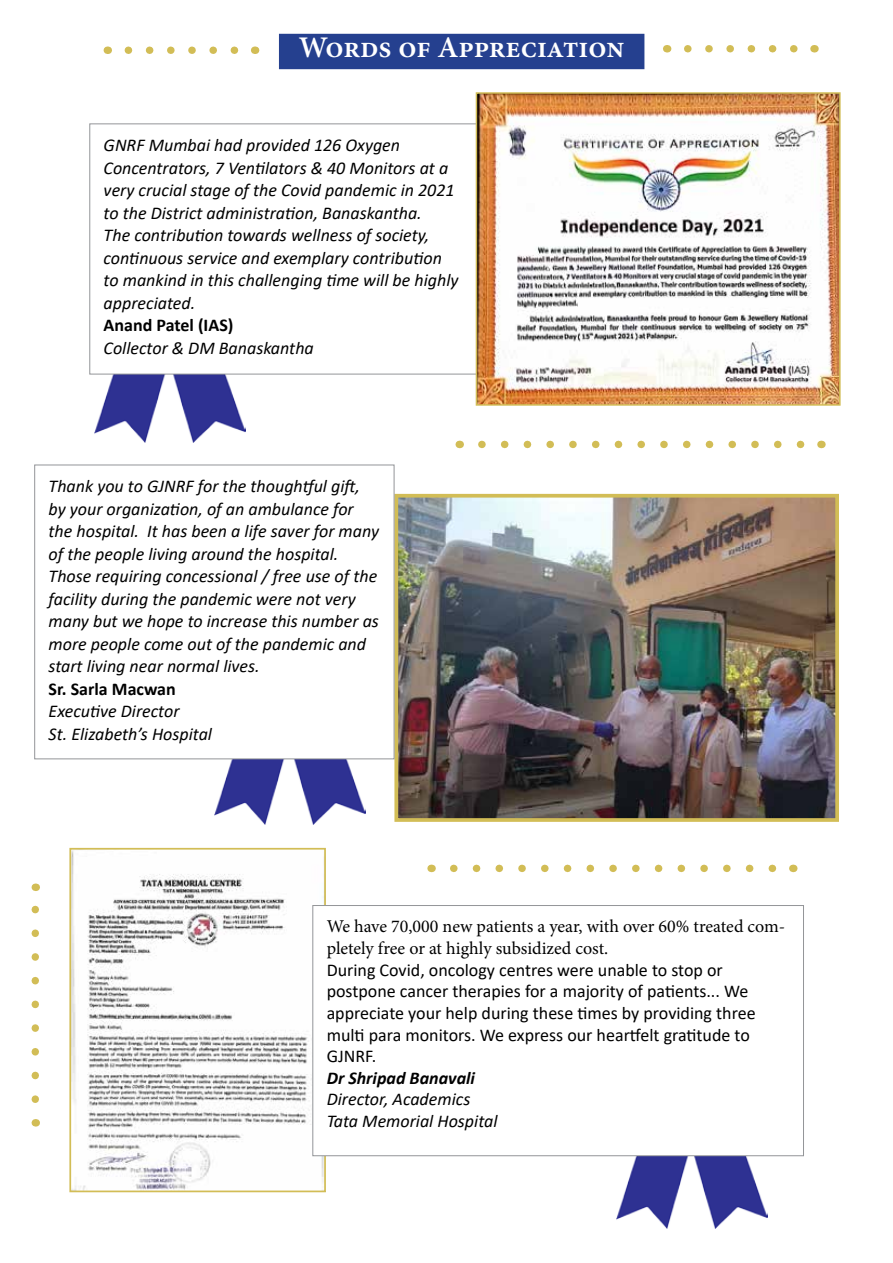
<style>
.page{position:relative;width:893px;height:1263px;background:#fff}
.page>*{position:absolute;margin:0;border:0;box-sizing:border-box;transform-origin:0 0}
.t1{font:600 30px "Minion Pro";letter-spacing:-.005em;color:#fff}
.t2{font:italic 18px/22.5px "Calibri";color:#000}
.t3{font:18px/21.6px "Calibri";color:#000}
.t4{font:18px/21.6px "Minion Pro";color:#000}
.t5{font:700 18px "Calibri";color:#000}
.t6{font:italic 700 18px "Calibri";color:#000}
</style>
<div class="page">
<img style="left:214px;top:759px;width:151px;height:65px">
<img style="left:617px;top:1156px;width:151px;height:72px">
<img style="left:95px;top:374px;width:151px;height:69px">
<div style="left:89px;top:123px;width:396px;height:251px;border:1px solid #939598"></div>
<img style="left:399px;top:499px;width:435px;height:318px">
<div style="left:394px;top:494px;width:445px;height:328px;border:4px solid #d2bd56"></div>
<img style="left:479px;top:95px;width:359px;height:308px">
<div style="left:476px;top:92px;width:365px;height:314px;border:2px solid #d2bd56"></div>
<div style="left:34px;top:465px;width:360px;height:294px;border:1px solid #939598"></div>
<img style="left:72px;top:851px;width:251px;height:338px">
<div style="left:69px;top:848px;width:257px;height:344px;border:2px solid #d2bd56"></div>
<div style="left:313px;top:905px;width:490px;height:251px;background:#fff"></div>
<div style="left:312px;top:905px;width:492px;height:251px;border:1px solid #939598"></div>
<svg style="left:128px;top:47px;width:111px;height:7px"></svg>
<svg style="left:454px;top:865px;width:323px;height:7px"></svg>
<svg style="left:482px;top:441px;width:323px;height:7px"></svg>
<svg style="left:32px;top:905px;width:7px;height:194px"></svg>
<div style="left:280px;top:35px;width:364px;height:33px;background:#25408f"></div>
<div style="left:279px;top:34px;width:365px;height:35px;border:2px solid #25408f"></div>
<svg style="left:688px;top:45px;width:110px;height:8px"></svg>
<h1 class="t1" style="left:299px;top:27px;width:327px">Words of Appreciation</h1>
<p class="t2" style="left:104px;top:133px;width:356px">GNRF Mumbai had provided 126 Oxygen Concentrators, 7 Ventilators &amp; 40 Monitors at a very crucial stage of the Covid pandemic in 2021 to the District administration, Banaskantha.<br>The contribution towards wellness of society, continuous service and exemplary contribution to mankind in this challenging time will be highly appreciated.</p>
<p class="t5" style="left:104px;top:313px;width:131px">Anand Patel (IAS)</p>
<p class="t2" style="left:104px;top:336px;width:212px">Collector &amp; DM Banaskantha</p>
<p class="t2" style="left:49px;top:474px;width:332px">Thank you to GJNRF for the thoughtful gift, by your organization, of an ambulance for the hospital. It has been a life saver for many of the people living around the hospital.<br>Those requiring concessional / free use of the facility during the pandemic were not very many but we hope to increase this number as more people come out of the pandemic and start living near normal lives.</p>
<p class="t5" style="left:49px;top:676px;width:129px">Sr. Sarla Macwan</p>
<p class="t2" style="left:49px;top:699px;width:165px">Executive Director<br>St. Elizabeth’s Hospital</p>
<p class="t4" style="left:327px;top:916px;width:460px">We have 70,000 new patients a year, with over 60% treated com&shy;pletely free or at highly subsidized cost.</p>
<p class="t3" style="left:327px;top:958px;width:430px">During Covid, oncology centres were unable to stop or postpone cancer therapies for a majority of patients... We appreciate your help during these times by providing three multi para monitors. We express our heartfelt gratitude to GJNRF.</p>
<p class="t6" style="left:327px;top:1065px;width:150px">Dr Shripad Banavali</p>
<p class="t2" style="left:327px;top:1088px;width:172px;line-height:21.6px">Director, Academics<br>Tata Memorial Hospital</p>
</div>
